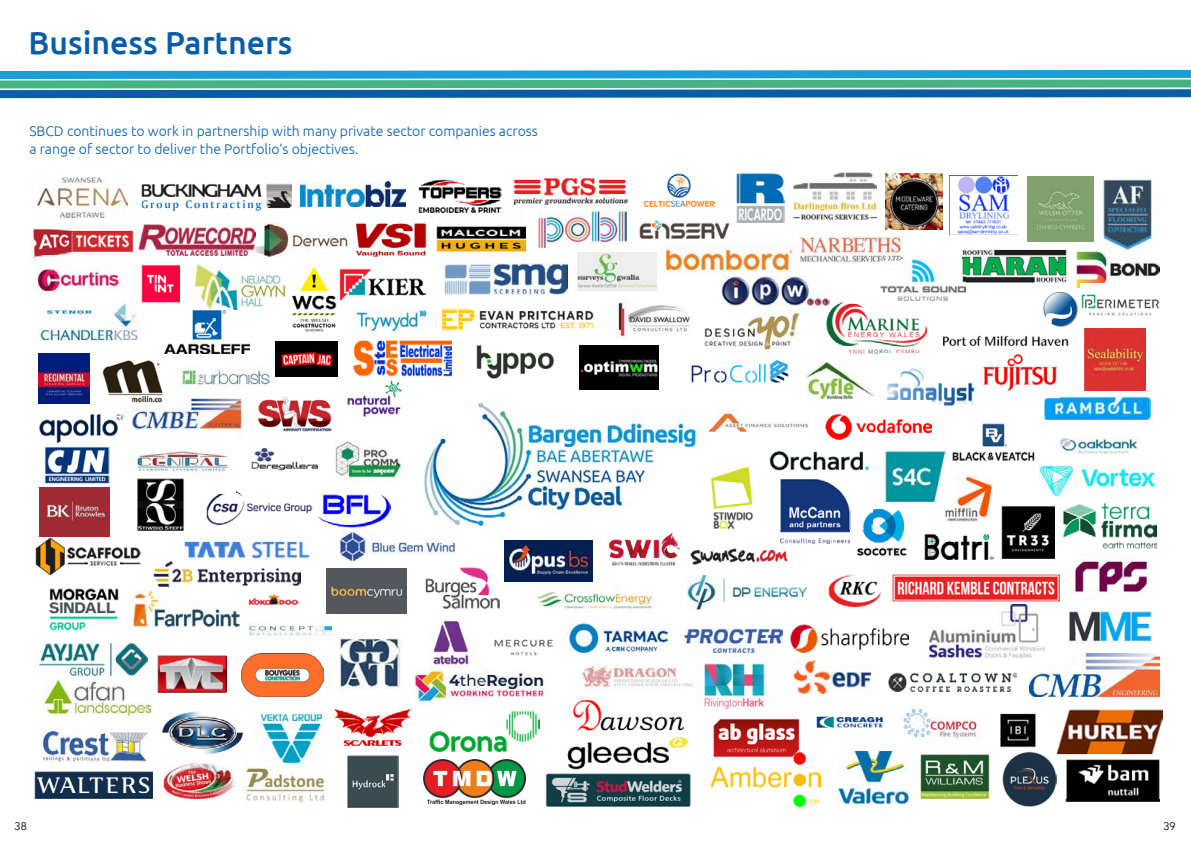
<style>
.page{position:relative;width:1191px;height:842px;background:#fff}
.page>*{position:absolute;margin:0;border:0;box-sizing:border-box;transform-origin:0 0}
.t1{font:500 32px "Ubuntu";color:#085da9}
.t2{font:300 14px/18px "Ubuntu";color:#085da9}
.t3{font:11px "Avenir";color:#000}
</style>
<div class="page">
<svg style="left:0;top:69px;width:1191px;height:30px;background:#4ea5bd"></svg>
<img style="left:425px;top:403px;width:266px;height:122px">
<img style="left:37px;top:177px;width:91px;height:40px">
<img style="left:142px;top:184px;width:150px;height:27px">
<img style="left:1065px;top:799px;width:94px;height:2px">
<img style="left:920px;top:710px;width:242px;height:89px">
<img style="left:1076px;top:180px;width:83px;height:108px">
<img style="left:261px;top:714px;width:60px;height:48px">
<img style="left:41px;top:729px;width:107px;height:33px">
<img style="left:43px;top:679px;width:107px;height:36px">
<img style="left:710px;top:719px;width:110px;height:89px">
<img style="left:347px;top:756px;width:52px;height:51px">
<img style="left:931px;top:423px;width:104px;height:53px">
<img style="left:38px;top:300px;width:103px;height:42px">
<img style="left:49px;top:575px;width:85px;height:56px">
<img style="left:1068px;top:556px;width:81px;height:43px">
<img style="left:539px;top:211px;width:87px;height:36px">
<img style="left:34px;top:772px;width:119px;height:27px">
<img style="left:255px;top:223px;width:172px;height:35px">
<img style="left:581px;top:638px;width:112px;height:52px">
<img style="left:436px;top:226px;width:89px;height:38px">
<img style="left:39px;top:353px;width:50px;height:50px">
<img style="left:138px;top:224px;width:117px;height:32px">
<img style="left:1030px;top:653px;width:129px;height:43px">
<img style="left:1069px;top:609px;width:82px;height:34px">
<img style="left:423px;top:759px;width:103px;height:46px">
<img style="left:342px;top:269px;width:84px;height:30px">
<img style="left:1027px;top:177px;width:66px;height:65px">
<img style="left:704px;top:663px;width:67px;height:48px">
<img style="left:245px;top:767px;width:81px;height:36px">
<img style="left:249px;top:594px;width:50px;height:11px">
<img style="left:888px;top:672px;width:128px;height:20px">
<img style="left:567px;top:743px;width:122px;height:27px">
<img style="left:32px;top:228px;width:102px;height:31px">
<img style="left:44px;top:447px;width:66px;height:36px">
<img style="left:573px;top:699px;width:117px;height:44px">
<img style="left:36px;top:537px;width:105px;height:38px">
<img style="left:1043px;top:397px;width:108px;height:23px">
<img style="left:546px;top:773px;width:145px;height:34px">
<img style="left:1063px;top:503px;width:93px;height:45px">
<img style="left:1084px;top:329px;width:61px;height:61px">
<img style="left:793px;top:173px;width:83px;height:46px">
<img style="left:157px;top:655px;width:70px;height:37px">
<img style="left:1001px;top:505px;width:53px;height:54px">
<img style="left:856px;top:508px;width:51px;height:49px">
<img style="left:790px;top:625px;width:118px;height:27px">
<img style="left:829px;top:574px;width:230px;height:33px">
<img style="left:684px;top:628px;width:98px;height:25px">
<img style="left:35px;top:256px;width:86px;height:49px">
<img style="left:442px;top:308px;width:151px;height:22px">
<img style="left:1059px;top:437px;width:82px;height:18px">
<img style="left:837px;top:751px;width:72px;height:53px">
<img style="left:794px;top:661px;width:76px;height:32px">
<img style="left:688px;top:572px;width:118px;height:39px">
<img style="left:340px;top:532px;width:116px;height:29px">
<img style="left:826px;top:302px;width:101px;height:51px">
<img style="left:887px;top:354px;width:172px;height:63px">
<img style="left:639px;top:220px;width:99px;height:18px">
<img style="left:924px;top:534px;width:70px;height:25px">
<img style="left:153px;top:561px;width:148px;height:25px">
<img style="left:661px;top:245px;width:136px;height:31px">
<img style="left:825px;top:400px;width:106px;height:52px">
<img style="left:194px;top:262px;width:92px;height:48px">
<img style="left:943px;top:292px;width:135px;height:53px">
<img style="left:134px;top:591px;width:105px;height:35px">
<img style="left:129px;top:396px;width:115px;height:40px">
<img style="left:415px;top:667px;width:129px;height:41px">
<img style="left:516px;top:581px;width:152px;height:54px">
<img style="left:736px;top:174px;width:49px;height:48px">
<img style="left:961px;top:249px;width:106px;height:34px">
<img style="left:949px;top:176px;width:68px;height:59px">
<img style="left:40px;top:642px;width:107px;height:33px">
<img style="left:800px;top:236px;width:102px;height:26px">
<img style="left:514px;top:178px;width:114px;height:26px">
<img style="left:1080px;top:283px;width:79px;height:33px">
<img style="left:577px;top:253px;width:79px;height:38px">
<img style="left:206px;top:491px;width:107px;height:34px">
<img style="left:162px;top:711px;width:81px;height:43px">
<img style="left:429px;top:711px;width:111px;height:40px">
<img style="left:444px;top:264px;width:123px;height:30px">
<img style="left:929px;top:605px;width:115px;height:52px">
<img style="left:806px;top:716px;width:77px;height:34px">
<img style="left:945px;top:476px;width:47px;height:46px">
<img style="left:164px;top:310px;width:86px;height:43px">
<img style="left:903px;top:705px;width:83px;height:40px">
<img style="left:132px;top:430px;width:103px;height:63px">
<img style="left:39px;top:488px;width:70px;height:48px">
<img style="left:347px;top:380px;width:55px;height:37px">
<img style="left:335px;top:441px;width:67px;height:38px">
<img style="left:569px;top:624px;width:98px;height:29px">
<img style="left:142px;top:264px;width:38px;height:39px">
<img style="left:419px;top:180px;width:83px;height:33px">
<img style="left:300px;top:182px;width:105px;height:24px">
<img style="left:807px;top:362px;width:66px;height:36px">
<img style="left:1039px;top:465px;width:115px;height:32px">
<img style="left:880px;top:259px;width:85px;height:41px">
<img style="left:334px;top:709px;width:77px;height:37px">
<img style="left:690px;top:548px;width:98px;height:17px">
<img style="left:292px;top:266px;width:50px;height:66px">
<img style="left:163px;top:762px;width:72px;height:37px">
<img style="left:184px;top:537px;width:125px;height:25px">
<img style="left:644px;top:174px;width:70px;height:32px">
<img style="left:885px;top:452px;width:60px;height:50px">
<img style="left:249px;top:613px;width:82px;height:24px">
<img style="left:721px;top:277px;width:108px;height:29px">
<img style="left:425px;top:567px;width:75px;height:41px">
<img style="left:40px;top:414px;width:82px;height:28px">
<img style="left:476px;top:345px;width:78px;height:34px">
<img style="left:704px;top:311px;width:96px;height:39px">
<img style="left:780px;top:529px;width:70px;height:15px">
<img style="left:257px;top:396px;width:75px;height:36px">
<img style="left:691px;top:359px;width:98px;height:24px">
<img style="left:504px;top:541px;width:89px;height:40px">
<img style="left:705px;top:411px;width:104px;height:18px">
<img style="left:430px;top:617px;width:39px;height:50px">
<img style="left:326px;top:568px;width:80px;height:45px">
<img style="left:275px;top:342px;width:63px;height:35px">
<img style="left:102px;top:360px;width:73px;height:45px">
<img style="left:579px;top:345px;width:80px;height:45px">
<img style="left:676px;top:429px;width:196px;height:100px">
<img style="left:132px;top:479px;width:73px;height:51px">
<img style="left:354px;top:309px;width:76px;height:24px">
<img style="left:608px;top:528px;width:80px;height:38px">
<img style="left:246px;top:447px;width:73px;height:45px">
<img style="left:182px;top:364px;width:87px;height:24px">
<img style="left:616px;top:300px;width:74px;height:38px">
<img style="left:494px;top:628px;width:73px;height:28px">
<img style="left:886px;top:174px;width:56px;height:56px">
<img style="left:339px;top:637px;width:63px;height:53px">
<img style="left:1002px;top:752px;width:54px;height:54px">
<img style="left:35px;top:295px;width:72px;height:33px">
<img style="left:352px;top:340px;width:99px;height:37px">
<img style="left:318px;top:494px;width:73px;height:34px">
<img style="left:241px;top:654px;width:82px;height:42px">
<h1 class="t1" style="left:28px;top:22px;width:266px">Business Partners</h1>
<p class="t2" style="left:29px;top:121px;width:510px">SBCD continues to work in partnership with many private sector companies across a range of sector to deliver the Portfolio’s objectives.</p>
<p class="t3" style="left:15px;top:819px;width:14px">38</p>
<p class="t3" style="left:1163px;top:819px;width:14px">39</p>
</div>
